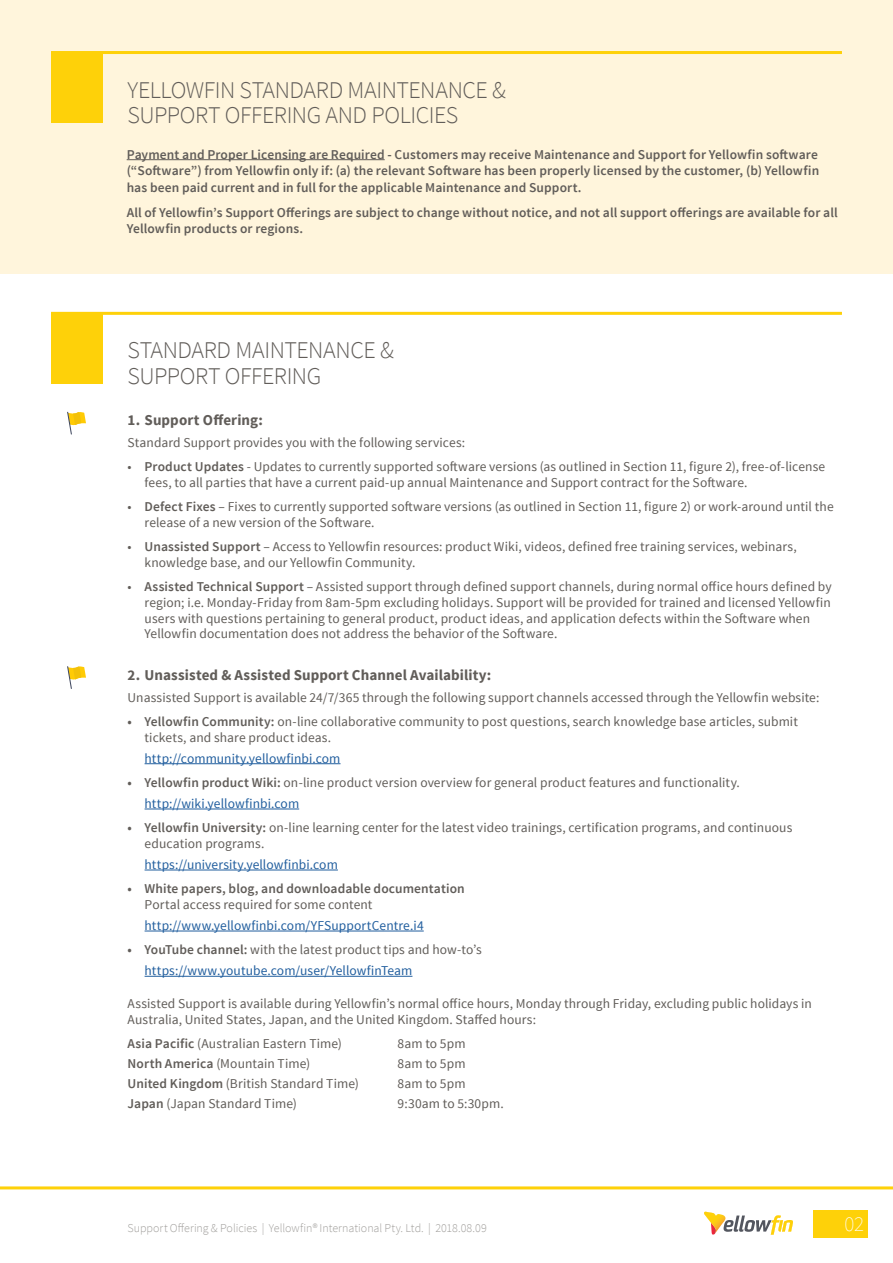
<style>
.page{position:relative;width:893px;height:1263px;background:#fff}
.page>*{position:absolute;margin:0;border:0;box-sizing:border-box;transform-origin:0 0}
.t1{font:300 24px/25.5px "Source Sans Pro";letter-spacing:-.02em;color:#615d59}
.t2{font:200 21px "Source Sans Pro";color:#fff}
.t3{font:700 15px "Source Sans Pro";letter-spacing:.005em;color:#615d59}
.t4{font:13.5px/15.8px "Source Sans Pro";letter-spacing:.005em;color:#615d59}
.t5{font:600 13.5px/16.5px "Source Sans Pro";letter-spacing:.005em;color:#615d59;text-align:justify}
.t6{font:13.5px/21px "Source Sans Pro";letter-spacing:.005em;color:#215e9e}
.t7{font:300 12px "Source Sans Pro";color:#a09e9b}
.s1{font-weight:600}
.s2{color:#215e9e}
.s3{font-weight:600;color:#615d59}
.s4{color:#615d59}
</style>
<div class="page">
<div style="left:0;top:0;width:893px;height:274px;background:#fff5dc"></div>
<hr style="left:145px;top:763px;width:195px;height:1px;background:#215e9e">
<hr style="left:145px;top:809px;width:154px;height:1px;background:#215e9e">
<hr style="left:145px;top:870px;width:193px;height:1px;background:#215e9e">
<hr style="left:145px;top:931px;width:279px;height:1px;background:#215e9e">
<hr style="left:145px;top:976px;width:267px;height:1px;background:#215e9e">
<div style="left:813px;top:1210px;width:54px;height:28px;background:#fed109"></div>
<hr style="left:51px;top:312px;width:791px;height:3px;background:#fed109">
<hr style="left:51px;top:51px;width:791px;height:3px;background:#fed109">
<div style="left:51px;top:313px;width:51px;height:71px;background:#fed109"></div>
<div style="left:51px;top:53px;width:51px;height:70px;background:#fed109"></div>
<hr style="left:127px;top:159px;width:258px;height:1px;background:#615d59">
<hr style="left:0;top:1186px;width:893px;height:3px;background:#fed109">
<svg style="left:67px;top:412px;width:19px;height:22px"></svg>
<svg style="left:67px;top:666px;width:19px;height:23px"></svg>
<svg style="left:704px;top:1212px;width:89px;height:23px"></svg>
<h1 class="t1" style="left:128px;top:77px;width:380px">YELLOWFIN STANDARD MAINTENANCE &amp;<br>SUPPORT OFFERING AND POLICIES</h1>
<p class="t5" style="left:127px;top:146px;width:694px">Payment and Proper Licensing are Required - Customers may receive Maintenance and Support for Yellowfin software (“Software”) from Yellowfin only if: (a) the relevant Software has been properly licensed by the customer, (b) Yellowfin has been paid current and in full for the applicable Maintenance and Support.</p>
<p class="t5" style="left:127px;top:204px;width:713px">All of Yellowfin’s Support Offerings are subject to change without notice, and not all support offerings are available for all<br>Yellowfin products or regions.</p>
<h1 class="t1" style="left:128px;top:338px;width:268px">STANDARD MAINTENANCE &amp;<br>SUPPORT OFFERING</h1>
<p class="t3" style="left:128px;top:410px;width:137px">1. Support Offering:</p>
<p class="t4" style="left:128px;top:435px;width:339px">Standard Support provides you with the following services:</p>
<p class="t4" style="left:145px;top:459px;width:682px;text-indent:-17px">• <span class="s1">Product Updates</span> - Updates to currently supported software versions (as outlined in Section 11, figure 2), free-of-license fees, to all parties that have a current paid-up annual Maintenance and Support contract for the Software.</p>
<p class="t4" style="left:145px;top:499px;width:691px;text-indent:-17px">• <span class="s1">Defect Fixes</span> – Fixes to currently supported software versions (as outlined in Section 11, figure 2) or work-around until the release of a new version of the Software.</p>
<p class="t4" style="left:145px;top:539px;width:654px;text-indent:-17px">• <span class="s1">Unassisted Support</span> – Access to Yellowfin resources: product Wiki, videos, defined free training services, webinars, knowledge base, and our Yellowfin Community.</p>
<p class="t4" style="left:145px;top:579px;width:689px;text-indent:-17px">• <span class="s1">Assisted Technical Support</span> – Assisted support through defined support channels, during normal office hours defined by region; i.e. Monday-Friday from 8am-5pm excluding holidays. Support will be provided for trained and licensed Yellowfin users with questions pertaining to general product, product ideas, and application defects within the Software when Yellowfin documentation does not address the behavior of the Software.</p>
<p class="t3" style="left:128px;top:665px;width:365px">2. Unassisted &amp; Assisted Support Channel Availability:</p>
<p class="t4" style="left:128px;top:689px;width:693px">Unassisted Support is available 24/7/365 through the following support channels accessed through the Yellowfin website:</p>
<p class="t4" style="left:145px;top:714px;width:655px;text-indent:-17px"><span class="s1">• Yellowfin Community:</span> on-line collaborative community to post questions, search knowledge base articles, submit tickets, and share product ideas.</p>
<p class="t6" style="left:145px;top:748px;width:197px">http://community.yellowfinbi.com</p>
<p class="t4" style="left:145px;top:772px;width:597px;line-height:21px;text-indent:-17px"><span class="s1">• Yellowfin product Wiki:</span> on-line product version overview for general product features and functionality. <span class="s2">http://wiki.yellowfinbi.com</span></p>
<p class="t4" style="left:145px;top:820px;width:649px;text-indent:-17px"><span class="s1">• Yellowfin University:</span> on-line learning center for the latest video trainings, certification programs, and continuous education programs.</p>
<p class="t6" style="left:145px;top:854px;width:195px">https://university.yellowfinbi.com</p>
<p class="t5" style="left:128px;top:881px;width:339px">• White papers, blog, and downloadable documentation</p>
<p class="t4" style="left:145px;top:897px;width:229px">Portal access required for some content</p>
<p class="t6" style="left:145px;top:915px;width:281px">http://www.yellowfinbi.com/YFSupportCentre.i4</p>
<p class="t6" style="left:145px;top:939px;width:339px;text-indent:-17px"><span class="s3">• YouTube channel:</span> <span class="s4">with the latest product tips and how-to’s </span>https://www.youtube.com/user/YellowfinTeam</p>
<p class="t4" style="left:128px;top:996px;width:686px">Assisted Support is available during Yellowfin’s normal office hours, Monday through Friday, excluding public holidays in<br>Australia, United States, Japan, and the United Kingdom. Staffed hours:</p>
<p class="t4" style="left:128px;top:1036px;width:216px"><span class="s1">Asia Pacific</span> (Australian Eastern Time)</p>
<p class="t4" style="left:398px;top:1036px;width:69px">8am to 5pm</p>
<p class="t4" style="left:128px;top:1056px;width:184px"><span class="s1">North America</span> (Mountain Time)</p>
<p class="t4" style="left:398px;top:1056px;width:69px">8am to 5pm</p>
<p class="t4" style="left:128px;top:1076px;width:233px"><span class="s1">United Kingdom</span> (British Standard Time)</p>
<p class="t4" style="left:398px;top:1076px;width:69px">8am to 5pm</p>
<p class="t4" style="left:128px;top:1096px;width:171px"><span class="s1">Japan</span> (Japan Standard Time)</p>
<p class="t4" style="left:398px;top:1096px;width:108px">9:30am to 5:30pm.</p>
<p class="t7" style="left:128px;top:1220px;width:361px">Support Offering &amp; Policies | Yellowfin® International Pty. Ltd. | 2018.08.09</p>
<h2 class="t2" style="left:844px;top:1212px;width:21px">0 21</h2>
</div>
